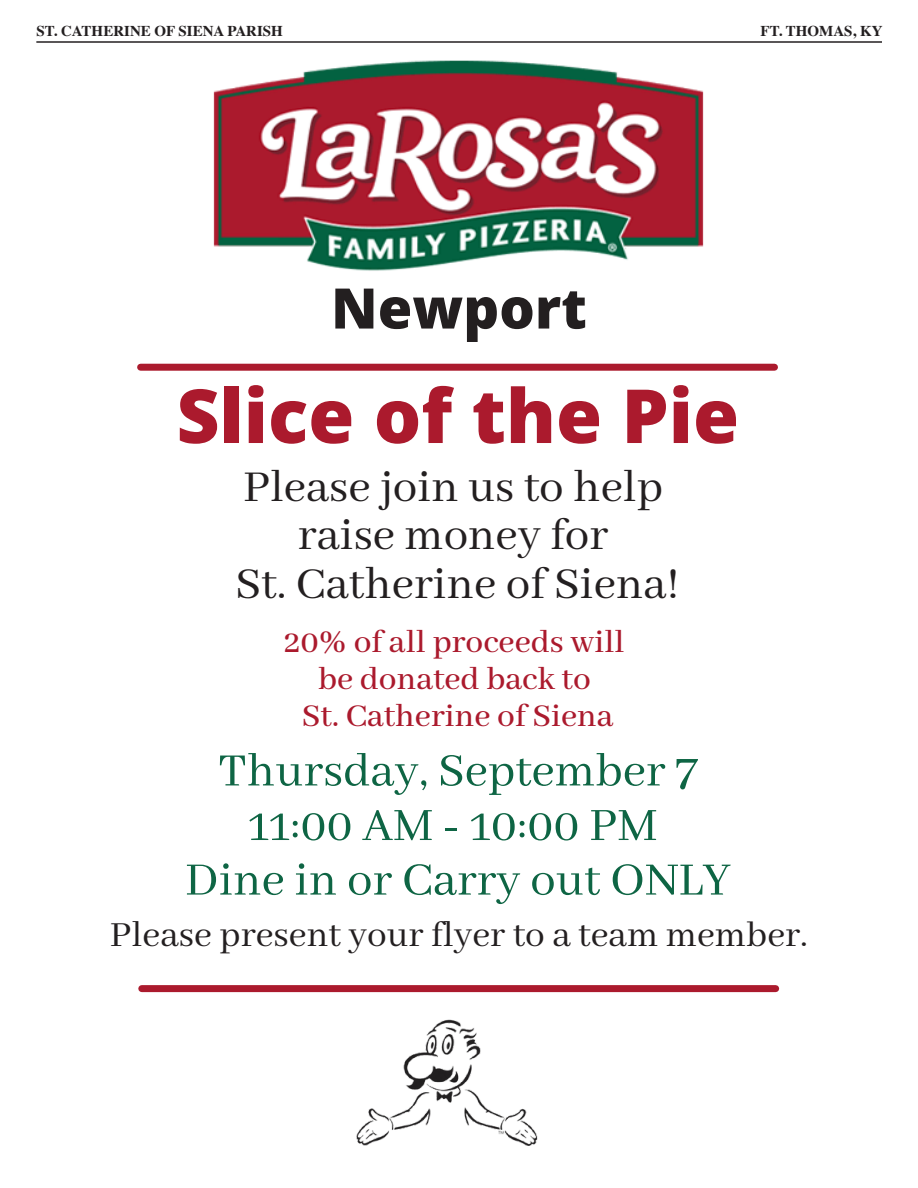
<style>
.page{position:relative;width:918px;height:1188px;background:#fff}
.page>*{position:absolute;margin:0;border:0;box-sizing:border-box;transform-origin:0 0}
.t1{font:800 74.7px "Open Sans";color:#ab1a2d}
.t2{font:800 55.95px "Open Sans";color:#231f20}
.t3{font:51.15px/54.6px "Abhaya Libre";color:#0e6544;text-align:center}
.t4{font:49.05px/48.6px "Abhaya Libre";color:#231f20;text-align:center}
.t5{font:39.3px "Abhaya Libre";color:#231f20}
.t6{font:500 35.4px/36.9px "Abhaya Libre";color:#ab1a2d;text-align:center}
.t7{font:700 15px "Times";color:#231f20}
</style>
<div class="page">
<hr style="left:36px;top:41px;width:846px;height:2px;background:#231f20">
<img style="left:213px;top:60px;width:491px;height:211px">
<div style="left:141px;top:364px;width:633px;height:7px;background:#ab1a2d"></div>
<div style="left:142px;top:985px;width:634px;height:7px;background:#ab1a2d"></div>
<img style="left:356px;top:1019px;width:182px;height:126px">
<p class="t7" style="left:36px;top:17px;width:248px">ST. CATHERINE OF SIENA PARISH</p>
<p class="t7" style="left:761px;top:17px;width:123px">FT. THOMAS, KY</p>
<p class="t2" style="left:331px;top:266px;width:257px">Newport</p>
<p class="t1" style="left:177px;top:359px;width:564px">Slice of the Pie</p>
<p class="t4" style="left:236px;top:464px;width:446px">Please join us to help raise money for<br>St. Catherine of Siena!</p>
<p class="t6" style="left:284px;top:624px;width:342px">20% of all proceeds will be donated back to<br>St. Catherine of Siena</p>
<p class="t3" style="left:185px;top:745px;width:547px">Thursday, September 7<br>11:00 AM - 10:00 PM<br>Dine in or Carry out ONLY</p>
<p class="t5" style="left:110px;top:913px;width:700px">Please present your flyer to a team member.</p>
</div>
